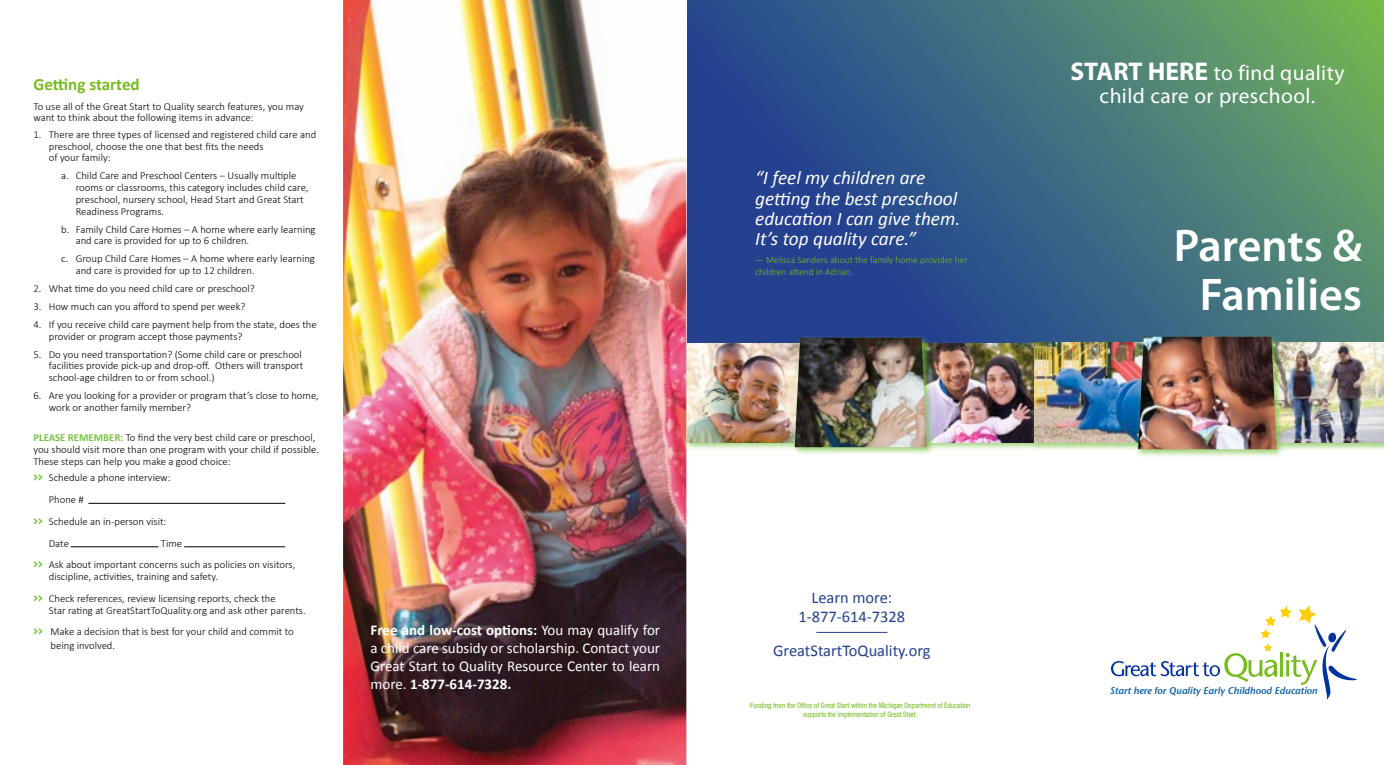
<style>
.page{position:relative;width:1384px;height:765px;background:#fff}
.page>*{position:absolute;margin:0;border:0;box-sizing:border-box;transform-origin:0 0}
.t1{font:600 46px/49.2px "Myriad Pro";color:#fff;text-align:center}
.t2{font:21.38px/23.5px "Myriad Pro";letter-spacing:.02em;color:#fff;text-align:center}
.t3{font:italic 19.25px/20.4px "Calibri";color:#fff}
.t4{font:700 17.12px "Calibri";color:#77bc1f}
.t5{font:16.38px/19.2px "Calibri";color:#25408f;text-align:center}
.t6{font:15px/18px "Calibri";color:#fff;text-align:justify}
.t7{font:300 10.75px/11.8px "Calibri";color:#000}
.t8{font:italic 600 9.75px "Stone Sans Std";color:#055eaa}
.t9{font:300 9.62px/11.8px "Calibri";color:#77bc1f}
.t10{font:condensed 7.5px/8.5px "Helvetica Neue LT Std";letter-spacing:-.01em;color:#77bc1f;text-align:center}
.s1{font-weight:700;color:#7ac144}
.s2{font-family:"Interstate";font-weight:700;color:#7ac144}
.s3{font-weight:700}
.s4{font-weight:700;font-size:25.62px}
</style>
<div class="page">
<hr style="left:88px;top:503px;width:197px;height:1px;background:#000">
<hr style="left:71px;top:547px;width:87px;height:1px;background:#000">
<hr style="left:184px;top:547px;width:101px;height:1px;background:#000">
<img style="left:343px;top:0;width:343px;height:765px">
<svg style="left:687px;top:0;width:697px;height:341px;background:#3e6a7f"></svg>
<div style="left:684px;top:341px;width:156px;height:110px;background:#7ac144;opacity:.75"></div>
<img style="left:687px;top:344px;width:104px;height:98px">
<div style="left:911px;top:341px;width:131px;height:110px;background:#7ac144;opacity:.75"></div>
<img style="left:934px;top:343px;width:97px;height:99px">
<div style="left:791px;top:335px;width:143px;height:120px;background:#7ac144;opacity:.75"></div>
<img style="left:795px;top:338px;width:132px;height:109px">
<hr style="left:816px;top:632px;width:71px;height:1px;background:#25408f">
<svg style="left:1111px;top:605px;width:245px;height:95px"></svg>
<div style="left:1031px;top:340px;width:163px;height:112px;background:#7ac144;opacity:.75"></div>
<div style="left:1254px;top:340px;width:130px;height:112px;background:#7ac144;opacity:.75"></div>
<img style="left:1285px;top:343px;width:99px;height:99px">
<div style="left:1135px;top:334px;width:150px;height:124px;background:#7ac144;opacity:.75"></div>
<img style="left:1138px;top:337px;width:139px;height:112px">
<h3 class="t4" style="left:33px;top:74px;width:108px">Getting started</h3>
<p class="t7" style="left:33px;top:100px;width:272px">To use all of the Great Start to Quality search features, you may want to think about the following items in advance:</p>
<p class="t7" style="left:49px;top:128px;width:269px;text-indent:-15px">1. There are three types of licensed and registered child care and preschool, choose the one that best fits the needs<br>of your family:</p>
<p class="t7" style="left:76px;top:170px;width:234px;text-indent:-14px">a. Child Care and Preschool Centers – Usually multiple rooms or classrooms, this category includes child care, preschool, nursery school, Head Start and Great Start Readiness Programs.</p>
<p class="t7" style="left:76px;top:223px;width:241px;text-indent:-14px">b. Family Child Care Homes – A home where early learning and care is provided for up to 6 children.</p>
<p class="t7" style="left:76px;top:253px;width:241px;text-indent:-14px">c. Group Child Care Homes – A home where early learning and care is provided for up to 12 children.</p>
<p class="t7" style="left:33px;top:282px;width:223px">2. What time do you need child care or preschool?</p>
<p class="t7" style="left:33px;top:300px;width:214px">3. How much can you afford to spend per week?</p>
<p class="t7" style="left:49px;top:318px;width:269px;text-indent:-15px">4. If you receive child care payment help from the state, does the provider or program accept those payments?</p>
<p class="t7" style="left:49px;top:348px;width:256px;text-indent:-15px">5. Do you need transportation? (Some child care or preschool facilities provide pick-up and drop-off. Others will transport school-age children to or from school.)</p>
<p class="t7" style="left:49px;top:389px;width:272px;text-indent:-15px">6. Are you looking for a provider or program that’s close to home, work or another family member?</p>
<p class="t7" style="left:33px;top:431px;width:287px"><span class="s1">PLEASE REMEMBER:</span> To find the very best child care or preschool, you should visit more than one program with your child if possible.<br>These steps can help you make a good choice:</p>
<p class="t7" style="left:33px;top:472px;width:139px"><span class="s2">&gt;&gt;</span> Schedule a phone interview:</p>
<p class="t7" style="left:49px;top:493px;width:37px">Phone #</p>
<p class="t7" style="left:33px;top:515px;width:134px"><span class="s2">&gt;&gt;</span> Schedule an in-person visit:</p>
<p class="t7" style="left:49px;top:537px;width:22px">Date</p>
<p class="t7" style="left:33px;top:532px;width:263px;line-height:21.8px;text-indent:127px">Time<br><span class="s2">&gt;&gt;</span> Ask about important concerns such as policies on visitors,</p>
<p class="t7" style="left:33px;top:566px;width:244px;line-height:21.8px;text-indent:15px">discipline, activities, training and safety.<br><span class="s2">&gt;&gt;</span> Check references, review licensing reports, check the</p>
<p class="t7" style="left:33px;top:599px;width:274px;line-height:21.8px;text-indent:15px">Star rating at GreatStartToQuality.org and ask other parents. <span class="s2">&gt;&gt;</span> Make a decision that is best for your child and commit to</p>
<p class="t7" style="left:51px;top:640px;width:66px">being involved.</p>
<h3 class="t6" style="left:371px;top:621px;width:291px"><span class="s3">Free and low-cost options:</span> You may qualify for a child care subsidy or scholarship. Contact your Great Start to Quality Resource Center to learn more. <span class="s3">1-877-614-7328.</span></h3>
<h3 class="t3" style="left:755px;top:167px;width:206px">“I feel my children are getting the best preschool education I can give them.<br>It’s top quality care.”</h3>
<p class="t9" style="left:755px;top:254px;width:214px">— Melissa Sanders about the family home provider her children attend in Adrian.</p>
<h3 class="t5" style="left:798px;top:588px;width:108px">Learn more:<br>1-877-614-7328</h3>
<h3 class="t5" style="left:773px;top:641px;width:159px">GreatStartToQuality.org</h3>
<p class="t10" style="left:750px;top:701px;width:222px">Funding from the Office of Great Start within the Michigan Department of Education supports the implementation of Great Start.</p>
<h2 class="t2" style="left:1070px;top:60px;width:275px"><span class="s4">START HERE</span> to find quality child care or preschool.</h2>
<h1 class="t1" style="left:1173px;top:220px;width:190px">Parents &amp;<br>Families</h1>
<p class="t8" style="left:1110px;top:685px;width:209px">Start here for Quality Early Childhood Education</p>
</div>
